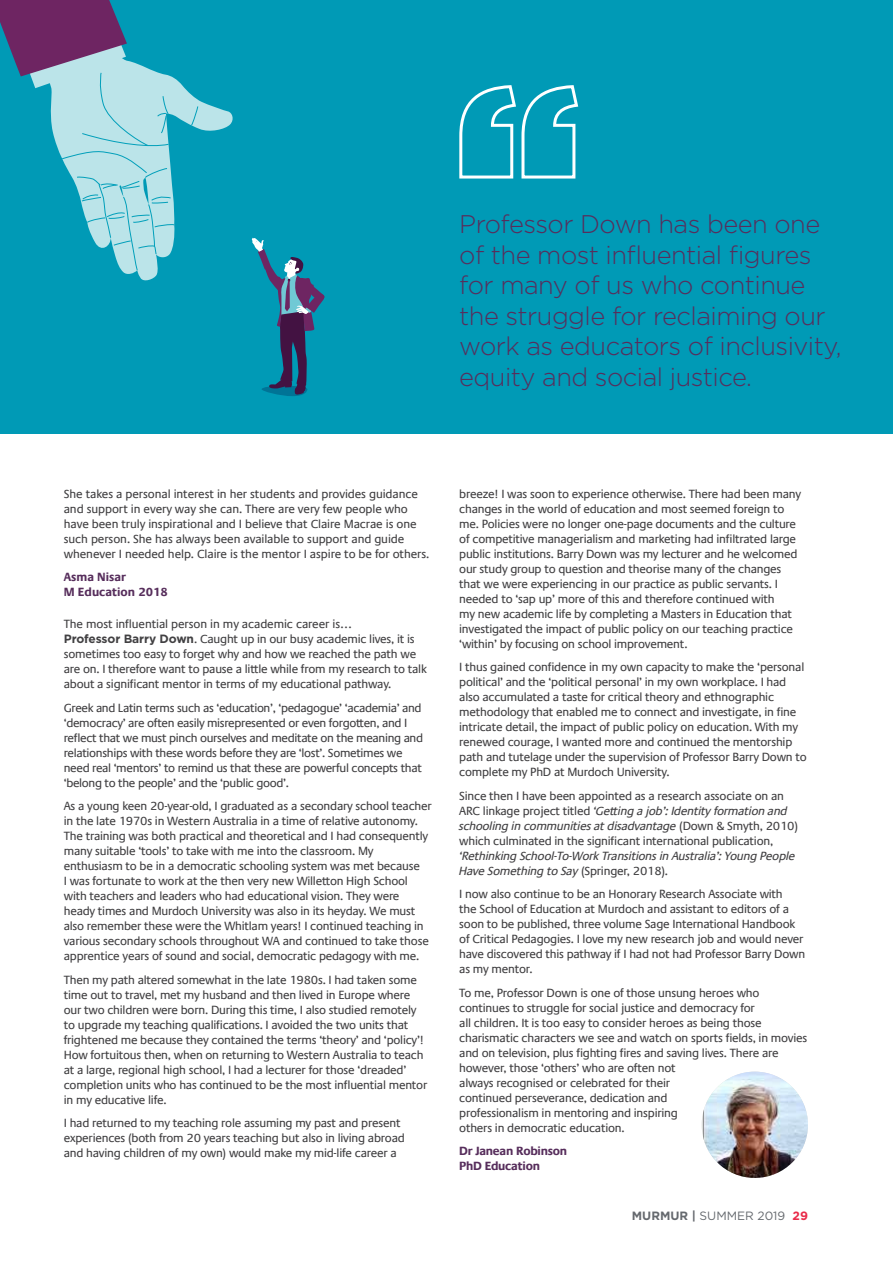
<style>
.page{position:relative;width:893px;height:1263px;background:#fff}
.page>*{position:absolute;margin:0;border:0;box-sizing:border-box;transform-origin:0 0}
.t1{font:300 25.5px/30.6px "Gotham";letter-spacing:-.02em;color:#572e5c}
.t2{font:12px/15px "Praxis Com";letter-spacing:-.02em;color:#414042}
.t3{font:italic 12px/15px "Praxis Com";letter-spacing:-.02em;color:#414042}
.t4{font:700 12px/15px "Praxis Com";letter-spacing:-.02em;color:#572e5c}
.t5{font:700 12px/15px "Praxis Com";color:#572e5c}
.t6{font:12px "Gotham";color:#65696e}
.s1{font-family:"Gotham";font-weight:700}
.s2{font-style:italic}
.s3{font-style:normal}
.s4{font-weight:700}
.s5{font-weight:700;color:#e92c4a}
</style>
<div class="page">
<div style="left:0;top:0;width:893px;height:434px;background:#009ab6"></div>
<svg style="left:121px;top:78px;width:112px;height:203px"></svg>
<svg style="left:191px;top:106px;width:7px;height:20px"></svg>
<svg style="left:0;top:0;width:174px;height:270px"></svg>
<svg style="left:252px;top:238px;width:73px;height:158px"></svg>
<svg style="left:459px;top:85px;width:120px;height:94px"></svg>
<img style="left:702px;top:1071px;width:106px;height:107px;border-radius:53px">
<h1 class="t1" style="left:459px;top:208px;width:384px">Professor Down has been one of the most influential figures for many of us who continue the struggle for reclaiming our work as educators of inclusivity, equity and social justice.</h1>
<p class="t2" style="left:64px;top:486px;width:367px">She takes a personal interest in her students and provides guidance and support in every way she can. There are very few people who have been truly inspirational and I believe that Claire Macrae is one such person. She has always been available to support and guide whenever I needed help. Claire is the mentor I aspire to be for others.</p>
<p class="t5" style="left:64px;top:570px;width:106px">Asma Nisar<br>M Education 2018</p>
<p class="t2" style="left:64px;top:617px;width:364px">The most influential person in my academic career is…<br><span class="s1">Professor Barry Down</span>. Caught up in our busy academic lives, it is sometimes too easy to forget why and how we reached the path we are on. I therefore want to pause a little while from my research to talk about a significant mentor in terms of my educational pathway.</p>
<p class="t2" style="left:64px;top:700px;width:361px">Greek and Latin terms such as ‘education’, ‘pedagogue’ ‘academia’ and ‘democracy’ are often easily misrepresented or even forgotten, and I reflect that we must pinch ourselves and meditate on the meaning and relationships with these words before they are ‘lost’. Sometimes we need real ‘mentors’ to remind us that these are powerful concepts that ‘belong to the people’ and the ‘public good’.</p>
<p class="t2" style="left:64px;top:799px;width:370px">As a young keen 20-year-old, I graduated as a secondary school teacher in the late 1970s in Western Australia in a time of relative autonomy.<br>The training was both practical and theoretical and I had consequently many suitable ‘tools’ to take with me into the classroom. My enthusiasm to be in a democratic schooling system was met because<br>I was fortunate to work at the then very new Willetton High School with teachers and leaders who had educational vision. They were heady times and Murdoch University was also in its heyday. We must also remember these were the Whitlam years! I continued teaching in various secondary schools throughout WA and continued to take those apprentice years of sound and social, democratic pedagogy with me.</p>
<p class="t2" style="left:64px;top:972px;width:365px">Then my path altered somewhat in the late 1980s. I had taken some time out to travel, met my husband and then lived in Europe where our two children were born. During this time, I also studied remotely to upgrade my teaching qualifications. I avoided the two units that frightened me because they contained the terms ‘theory’ and ‘policy’!<br>How fortuitous then, when on returning to Western Australia to teach at a large, regional high school, I had a lecturer for those ‘dreaded’ completion units who has continued to be the most influential mentor in my educative life.</p>
<p class="t2" style="left:64px;top:1116px;width:343px">I had returned to my teaching role assuming my past and present experiences (both from 20 years teaching but also in living abroad and having children of my own) would make my mid-life career a</p>
<p class="t2" style="left:459px;top:486px;width:343px">breeze! I was soon to experience otherwise. There had been many changes in the world of education and most seemed foreign to me. Policies were no longer one-page documents and the culture of competitive managerialism and marketing had infiltrated large public institutions. Barry Down was my lecturer and he welcomed our study group to question and theorise many of the changes that we were experiencing in our practice as public servants. I needed to ‘sap up’ more of this and therefore continued with<br>my new academic life by completing a Masters in Education that investigated the impact of public policy on our teaching practice ‘within’ by focusing on school improvement.</p>
<p class="t2" style="left:459px;top:660px;width:349px">I thus gained confidence in my own capacity to make the ‘personal political’ and the ‘political personal’ in my own workplace. I had also accumulated a taste for critical theory and ethnographic methodology that enabled me to connect and investigate, in fine intricate detail, the impact of public policy on education. With my renewed courage, I wanted more and continued the mentorship path and tutelage under the supervision of Professor Barry Down to complete my PhD at Murdoch University.</p>
<p class="t2" style="left:459px;top:788px;width:340px">Since then I have been appointed as a research associate on an ARC linkage project titled <span class="s2">‘Getting a job’: Identity formation and schooling in communities at disadvantage</span> (Down &amp; Smyth, 2010) which culminated in the significant international publication,</p>
<p class="t3" style="left:459px;top:848px;width:338px">‘Rethinking School-To-Work Transitions in Australia’: Young People<br>Have Something to Say <span class="s3">(Springer, 2018).</span></p>
<p class="t2" style="left:459px;top:887px;width:347px">I now also continue to be an Honorary Research Associate with<br>the School of Education at Murdoch and assistant to editors of a soon to be published, three volume Sage International Handbook of Critical Pedagogies. I love my new research job and would never have discovered this pathway if I had not had Professor Barry Down as my mentor.</p>
<p class="t2" style="left:459px;top:985px;width:350px">To me, Professor Down is one of those unsung heroes who continues to struggle for social justice and democracy for<br>all children. It is too easy to consider heroes as being those charismatic characters we see and watch on sports fields, in movies and on television, plus fighting fires and saving lives. There are however, those ‘others’ who are often not<br>always recognised or celebrated for their<br>continued perseverance, dedication and<br>professionalism in mentoring and inspiring<br>others in democratic education.</p>
<p class="t4" style="left:459px;top:1144px;width:109px">Dr Janean Robinson<br>PhD Education</p>
<p class="t6" style="left:632px;top:1208px;width:178px"><span class="s4">MURMUR |</span> SUMMER 2019 <span class="s5">29</span></p>
</div>
